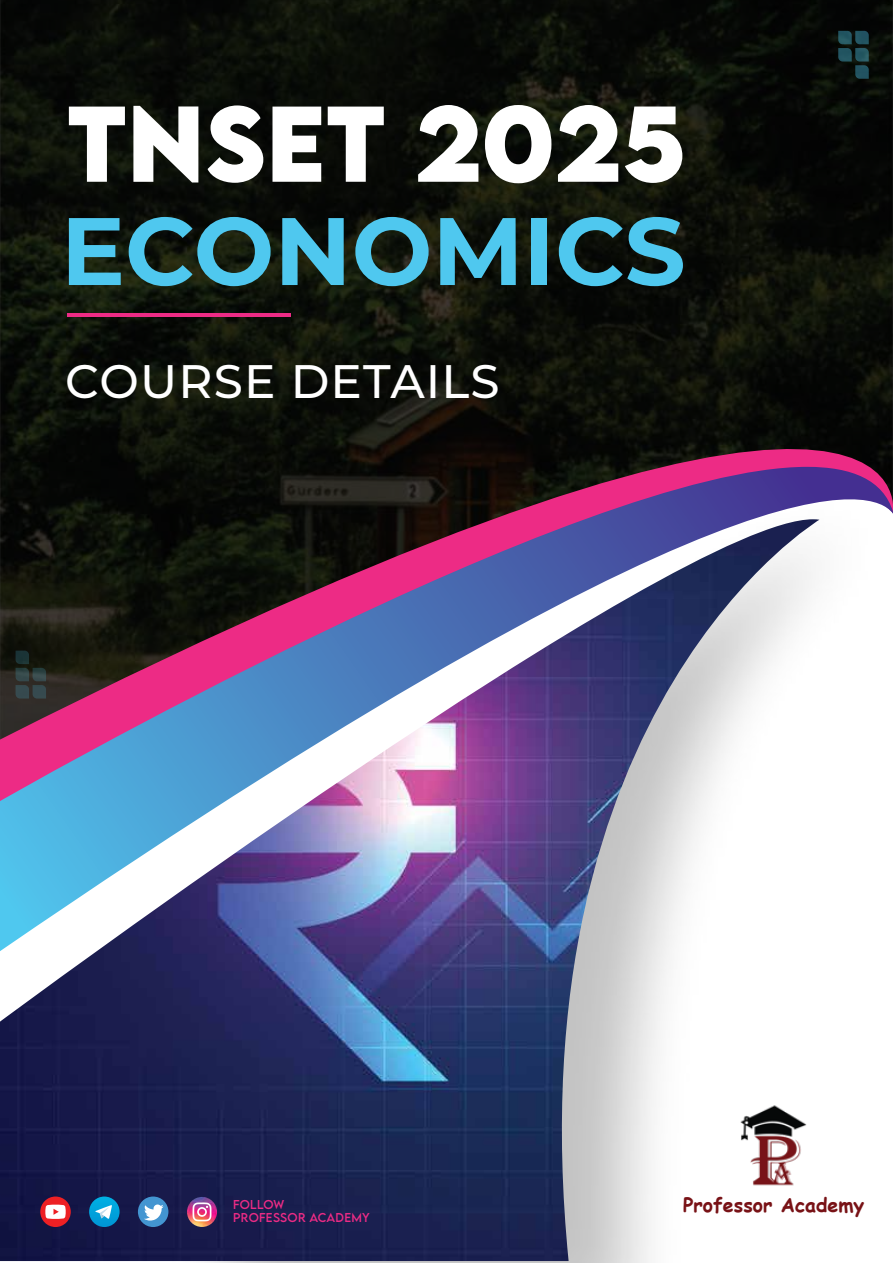
<style>
.page{position:relative;width:893px;height:1263px;background:#fff}
.page>*{position:absolute;margin:0;border:0;box-sizing:border-box;transform-origin:0 0}
.t1{font:700 95.7px "Montserrat";color:#4fc8ef}
.t2{font:700 95.55px "LEMONMILK";color:#fff}
.t3{font:500 46.95px "Montserrat";letter-spacing:.025em;color:#fff}
.t4{font:700 19.5px "Comic Sans MS";color:#781216}
.t5{font:11.4px/13.6px "LEMONMILK";letter-spacing:.025em;color:#ed2b85}
</style>
<div class="page">
<svg style="left:0;top:0;width:893px;height:267px;background:#0b0e08"></svg>
<svg style="left:0;top:267px;width:893px;height:147px;background:#0e1109"></svg>
<svg style="left:0;top:414px;width:893px;height:105px;background:#190e10"></svg>
<img style="left:167px;top:477px;width:726px;height:785px">
<img style="left:0;top:519px;width:819px;height:742px">
<hr style="left:68px;top:313px;width:223px;height:4px;background:#ed2b85">
<div style="left:138px;top:1196px;width:30px;height:31px;background:#4395d1;border-radius:50%"></div>
<svg style="left:144px;top:1204px;width:20px;height:16px"></svg>
<div style="left:40px;top:1196px;width:31px;height:31px;background:#ed2024;border-radius:50%"></div>
<svg style="left:45px;top:1205px;width:21px;height:14px"></svg>
<svg style="left:89px;top:1196px;width:31px;height:31px"></svg>
<svg style="left:95px;top:1205px;width:17px;height:14px"></svg>
<img style="left:187px;top:1197px;width:30px;height:30px;border-radius:15px">
<svg style="left:193px;top:1202px;width:18px;height:19px"></svg>
<svg style="left:16px;top:651px;width:30px;height:47px"></svg>
<svg style="left:838px;top:31px;width:31px;height:48px"></svg>
<svg style="left:207px;top:1262px;width:442px;height:1px"></svg>
<h2 class="t2" style="left:67px;top:79px;width:620px">TNSET 2025</h2>
<h1 class="t1" style="left:61px;top:182px;width:626px">ECONOMICS</h1>
<h3 class="t3" style="left:65px;top:348px;width:436px">COURSE DETAILS</h3>
<p class="t5" style="left:233px;top:1197px;width:138px">FOLLOW<br>PROFESSOR ACADEMY</p>
<h3 class="t4" style="left:683px;top:1190px;width:183px">Professor Academy</h3>
</div>
